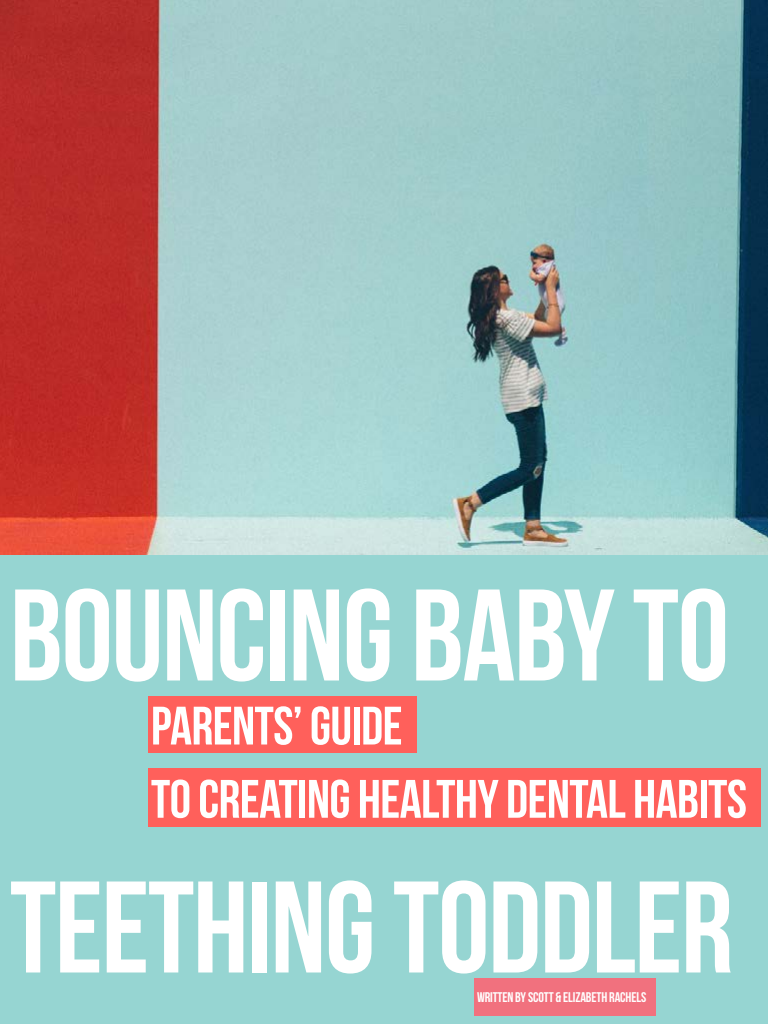
<style>
.page{position:relative;width:768px;height:1024px;background:#fff}
.page>*{position:absolute;margin:0;border:0;box-sizing:border-box;transform-origin:0 0}
.t1{font:130px "Bebas Neue";letter-spacing:-.01em;color:#fff}
.t2{font:54px "Bebas Neue";letter-spacing:-.01em;color:#fff}
.t3{font:14px "Bebas Neue";letter-spacing:-.01em;color:#fff}
</style>
<div class="page">
<img style="left:0;top:0;width:768px;height:556px">
<div style="left:0;top:556px;width:768px;height:468px;background:#96d5d2"></div>
<div style="left:148px;top:696px;width:269px;height:57px;background:#ff605b"></div>
<div style="left:474px;top:978px;width:182px;height:38px;background:#f1717e"></div>
<div style="left:148px;top:768px;width:612px;height:59px;background:#ff605b"></div>
<h1 class="t1" style="left:10px;top:564px;width:721px">BOUNCING BABY TO</h1>
<p class="t2" style="left:151px;top:696px;width:253px">PARENTS’ GUIDE</p>
<p class="t2" style="left:151px;top:769px;width:597px">TO CREATING HEALTHY DENTAL HABITS</p>
<h1 class="t1" style="left:10px;top:856px;width:725px">TEETHING TODDLER</h1>
<p class="t3" style="left:477px;top:990px;width:171px">WRITTEN BY SCOTT &amp; ELIZABETH RACHELS</p>
</div>
